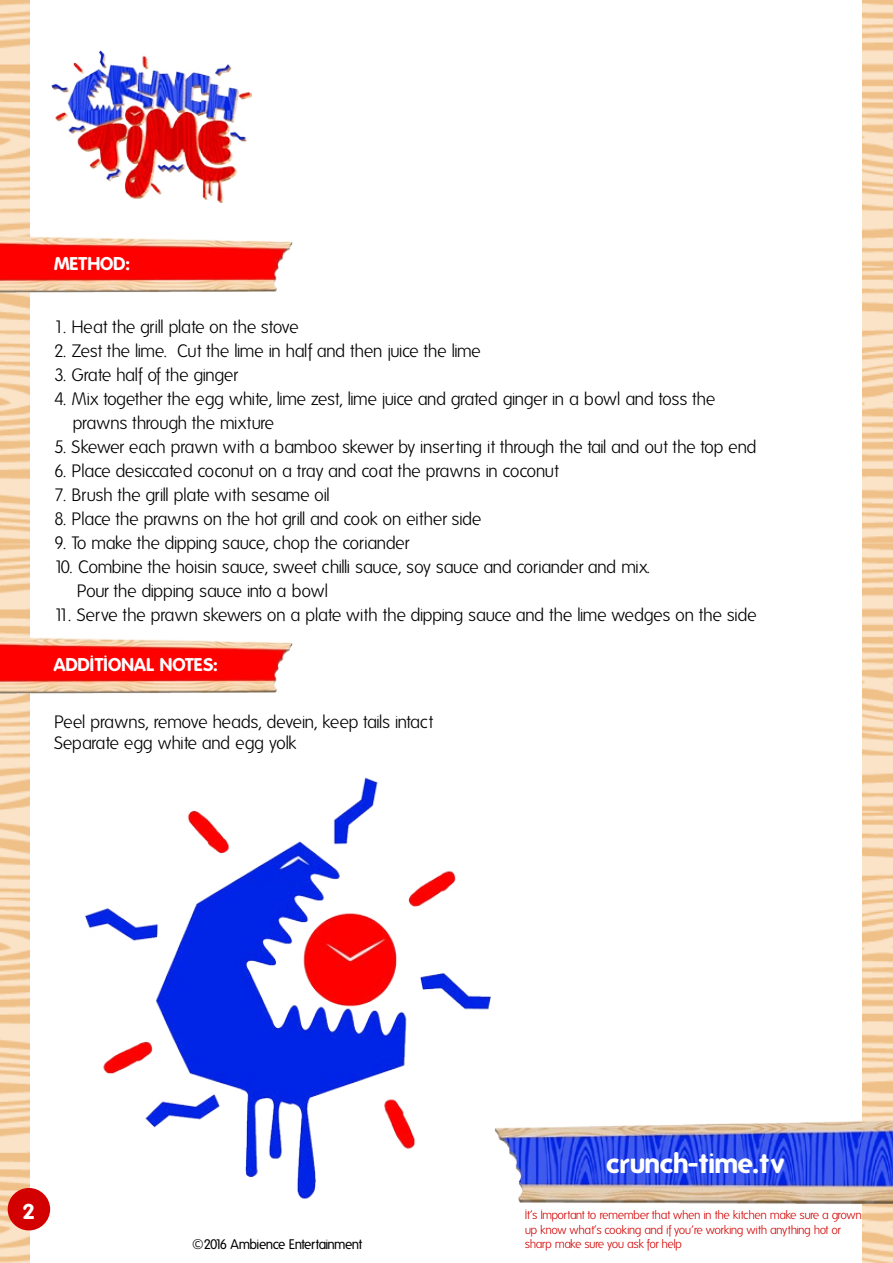
<style>
.page{position:relative;width:893px;height:1263px;background:#fff}
.page>*{position:absolute;margin:0;border:0;box-sizing:border-box;transform-origin:0 0}
.t1{font:700 27px "Folks";color:#fff}
.t2{font:700 21px "Folks";color:#fff}
.t3{font:300 18px/24px "Folks";letter-spacing:-.035em;color:#000}
.t4{font:700 18px "Folks";color:#fff}
.t5{font:13.5px "Folks";letter-spacing:-.045em;color:#000}
.t6{font:300 12px/14.4px "Folks";letter-spacing:-.045em;color:#d20000}
</style>
<div class="page">
<img style="left:0;top:1px;width:29px;height:1262px">
<img style="left:52px;top:51px;width:199px;height:152px">
<img style="left:0;top:232px;width:293px;height:60px">
<div style="left:8px;top:1188px;width:42px;height:42px;background:#d20000;border-radius:50%"></div>
<img style="left:530px;top:1115px;width:363px;height:89px">
<img style="left:45px;top:777px;width:485px;height:446px">
<img style="left:0;top:633px;width:293px;height:60px">
<p class="t4" style="left:54px;top:253px;width:77px">METHOD:</p>
<p class="t3" style="left:54px;top:315px;width:246px">1. Heat the grill plate on the stove</p>
<p class="t3" style="left:54px;top:339px;width:428px">2. Zest the lime. Cut the lime in half and then juice the lime</p>
<p class="t3" style="left:54px;top:363px;width:186px">3. Grate half of the ginger</p>
<p class="t3" style="left:72px;top:387px;width:645px;text-indent:-18px">4. Mix together the egg white, lime zest, lime juice and grated ginger in a bowl and toss the prawns through the mixture</p>
<p class="t3" style="left:54px;top:435px;width:704px">5. Skewer each prawn with a bamboo skewer by inserting it through the tail and out the top end</p>
<p class="t3" style="left:54px;top:459px;width:506px">6. Place desiccated coconut on a tray and coat the prawns in coconut</p>
<p class="t3" style="left:54px;top:483px;width:278px">7. Brush the grill plate with sesame oil</p>
<p class="t3" style="left:54px;top:507px;width:429px">8. Place the prawns on the hot grill and cook on either side</p>
<p class="t3" style="left:54px;top:531px;width:357px">9. To make the dipping sauce, chop the coriander</p>
<p class="t3" style="left:77px;top:555px;width:575px;text-indent:-23px">10. Combine the hoisin sauce, sweet chilli sauce, soy sauce and coriander and mix.<br>Pour the dipping sauce into a bowl</p>
<p class="t3" style="left:54px;top:603px;width:704px">11. Serve the prawn skewers on a plate with the dipping sauce and the lime wedges on the side</p>
<p class="t4" style="left:54px;top:654px;width:165px">ADDITIONAL NOTES:</p>
<p class="t3" style="left:54px;top:710px;width:381px">Peel prawns, remove heads, devein, keep tails intact</p>
<p class="t3" style="left:54px;top:731px;width:244px">Separate egg white and egg yolk</p>
<p class="t2" style="left:23px;top:1199px;width:14px">2</p>
<h1 class="t1" style="left:607px;top:1147px;width:179px">crunch-time.tv</h1>
<p class="t6" style="left:525px;top:1208px;width:339px">It’s Important to remember that when in the kitchen make sure a grown up know what’s cooking and if you’re working with anything hot or</p>
<p class="t5" style="left:192px;top:1237px;width:171px">©2016 Ambience Entertainment</p>
<p class="t6" style="left:525px;top:1237px;width:159px">sharp make sure you ask for help</p>
</div>
